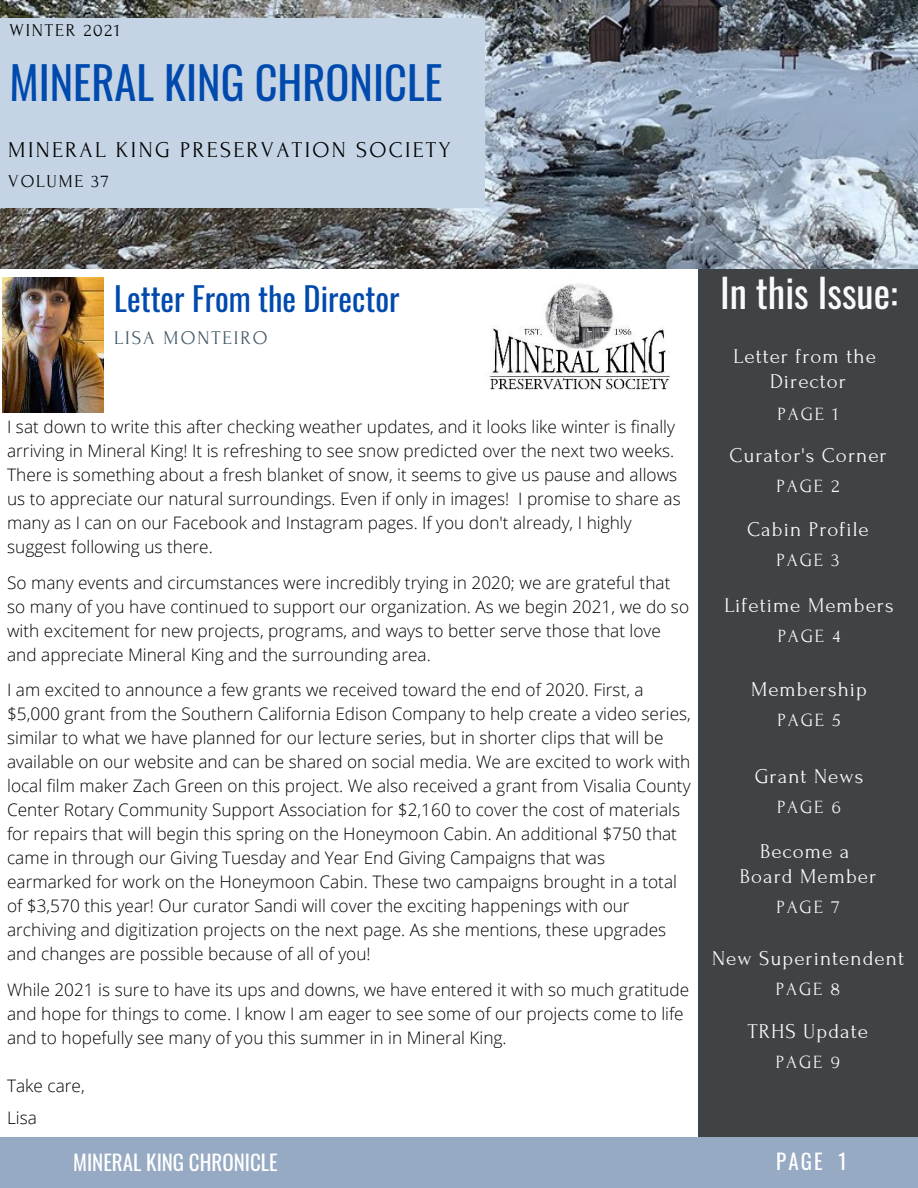
<style>
.page{position:relative;width:918px;height:1188px;background:#fff}
.page>*{position:absolute;margin:0;border:0;box-sizing:border-box;transform-origin:0 0}
.t1{font:44.55px "Oswald";color:#004aad}
.t2{font:39px "Oswald";color:#fafafa}
.t3{font:32.4px "Oswald";color:#004aad}
.t4{font:22.5px "Forum";letter-spacing:.1em;color:#000}
.t5{font:21px/24.3px "Forum";letter-spacing:.05em;color:#fafafa;text-align:center}
.t6{font:21px "Oswald";color:#fff}
.t7{font:19.35px "Forum";letter-spacing:.1em;color:#435967}
.t8{font:18.6px "Forum";letter-spacing:.1em;color:#fafafa}
.t9{font:18px "Forum";letter-spacing:.1em;color:#000}
.t10{font:300 17.25px/24px "Open Sans";color:#000}
</style>
<div class="page">
<div style="left:698px;top:207px;width:220px;height:941px;background:#3f4346"></div>
<img style="left:0;top:0;width:918px;height:269px">
<div style="left:0;top:18px;width:485px;height:189px;background:#c4d4e5"></div>
<div style="left:0;top:1137px;width:918px;height:51px;background:#97aac3"></div>
<img style="left:2px;top:278px;width:102px;height:135px">
<img style="left:489px;top:284px;width:181px;height:106px">
<p class="t9" style="left:9px;top:20px;width:112px">WINTER 2021</p>
<h1 class="t1" style="left:9px;top:44px;width:435px">MINERAL KING CHRONICLE</h1>
<h3 class="t4" style="left:8px;top:138px;width:444px">MINERAL KING PRESERVATION SOCIETY</h3>
<p class="t9" style="left:8px;top:172px;width:102px">VOLUME 37</p>
<h3 class="t3" style="left:114px;top:270px;width:287px">Letter From the Director</h3>
<p class="t7" style="left:114px;top:327px;width:155px">LISA MONTEIRO</p>
<p class="t10" style="left:7px;top:415px;width:675px">I sat down to write this after checking weather updates, and it looks like winter is finally arriving in Mineral King! It is refreshing to see snow predicted over the next two weeks.<br>There is something about a fresh blanket of snow, it seems to give us pause and allows us to appreciate our natural surroundings. Even if only in images! I promise to share as many as I can on our Facebook and Instagram pages. If you don't already, I highly suggest following us there.</p>
<p class="t10" style="left:7px;top:570px;width:683px">So many events and circumstances were incredibly trying in 2020; we are grateful that so many of you have continued to support our organization. As we begin 2021, we do so with excitement for new projects, programs, and ways to better serve those that love and appreciate Mineral King and the surrounding area.</p>
<p class="t10" style="left:7px;top:677px;width:685px">I am excited to announce a few grants we received toward the end of 2020. First, a $5,000 grant from the Southern California Edison Company to help create a video series, similar to what we have planned for our lecture series, but in shorter clips that will be available on our website and can be shared on social media. We are excited to work with local film maker Zach Green on this project. We also received a grant from Visalia County Center Rotary Community Support Association for $2,160 to cover the cost of materials for repairs that will begin this spring on the Honeymoon Cabin. An additional $750 that came in through our Giving Tuesday and Year End Giving Campaigns that was earmarked for work on the Honeymoon Cabin. These two campaigns brought in a total of $3,570 this year! Our curator Sandi will cover the exciting happenings with our archiving and digitization projects on the next page. As she mentions, these upgrades and changes are possible because of all of you!</p>
<p class="t10" style="left:7px;top:977px;width:684px">While 2021 is sure to have its ups and downs, we have entered it with so much gratitude and hope for things to come. I know I am eager to see some of our projects come to life and to hopefully see many of you this summer in in Mineral King.</p>
<p class="t10" style="left:7px;top:1069px;width:79px;line-height:32.2px">Take care,<br>Lisa</p>
<h2 class="t2" style="left:720px;top:258px;width:179px">In this Issue:</h2>
<p class="t5" style="left:734px;top:345px;width:144px">Letter from the<br>Director</p>
<p class="t8" style="left:778px;top:404px;width:62px">PAGE 1</p>
<p class="t5" style="left:729px;top:443px;width:159px">Curator's Corner</p>
<p class="t8" style="left:777px;top:476px;width:64px">PAGE 2</p>
<p class="t5" style="left:747px;top:517px;width:123px">Cabin Profile</p>
<p class="t8" style="left:777px;top:550px;width:64px">PAGE 3</p>
<p class="t5" style="left:724px;top:593px;width:171px">Lifetime Members</p>
<p class="t8" style="left:778px;top:626px;width:64px">PAGE 4</p>
<p class="t5" style="left:751px;top:677px;width:118px">Membership</p>
<p class="t8" style="left:778px;top:710px;width:65px">PAGE 5</p>
<p class="t5" style="left:755px;top:764px;width:110px">Grant News</p>
<p class="t8" style="left:777px;top:797px;width:66px">PAGE 6</p>
<p class="t5" style="left:740px;top:840px;width:138px">Become a<br>Board Member</p>
<p class="t8" style="left:776px;top:897px;width:65px">PAGE 7</p>
<p class="t5" style="left:712px;top:946px;width:193px">New Superintendent</p>
<p class="t8" style="left:776px;top:979px;width:66px">PAGE 8</p>
<p class="t5" style="left:748px;top:1020px;width:122px">TRHS Update</p>
<p class="t8" style="left:776px;top:1052px;width:66px">PAGE 9</p>
<p class="t6" style="left:73px;top:1144px;width:206px">MINERAL KING CHRONICLE</p>
<p class="t6" style="left:776px;top:1143px;width:72px">PAGE 1</p>
</div>
